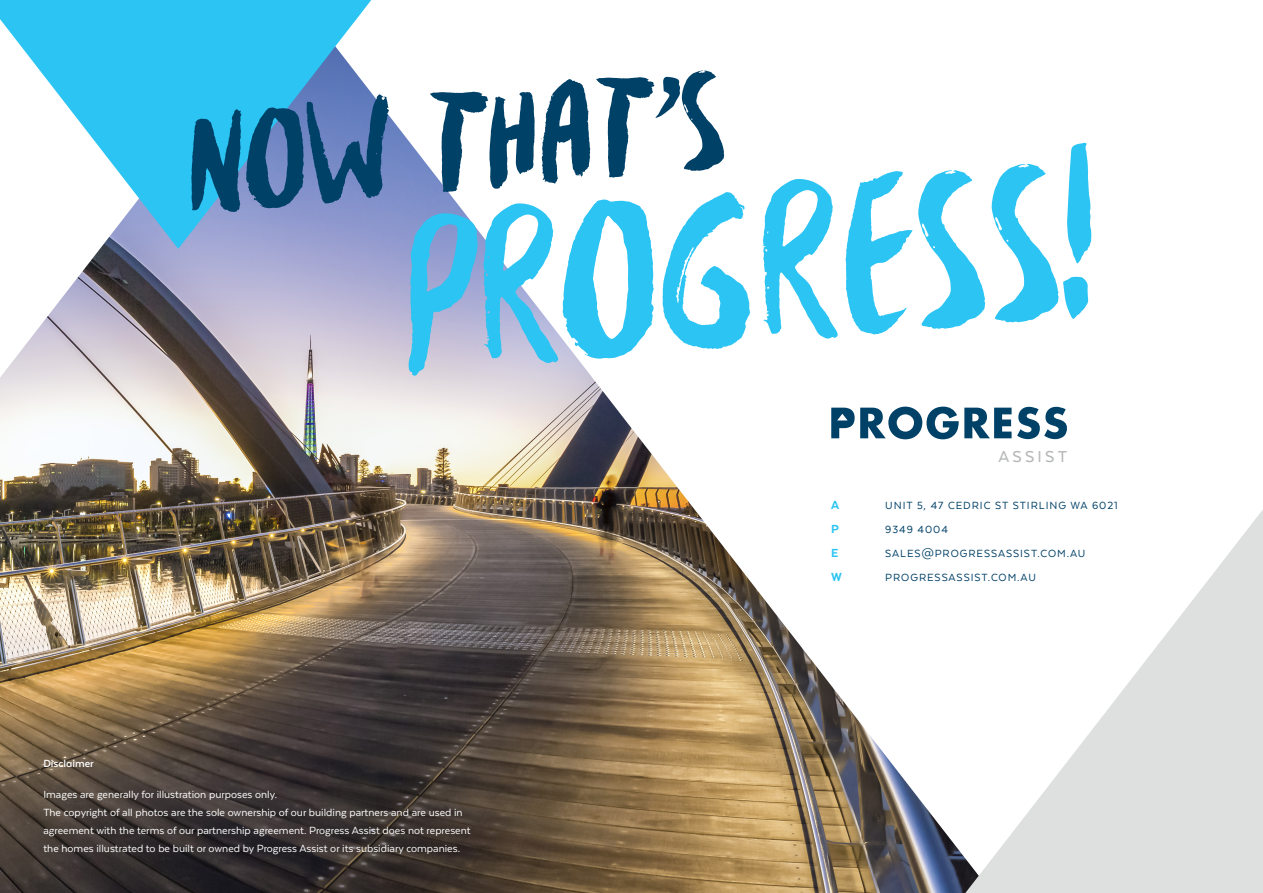
<style>
.page{position:relative;width:1263px;height:893px;background:#fff}
.page>*{position:absolute;margin:0;border:0;box-sizing:border-box;transform-origin:0 0}
.t1{font:240px "Besom";color:#2bc4f3}
.t2{font:151.95px "Besom";color:#004168}
.t3{font:500 18.15px "Texta";letter-spacing:.18em;color:#b6b8b9}
.t4{font:800 13.5px "Texta Alt";color:#2bc4f3}
.t5{font:12px/18px "Texta";color:#fff}
.t6{font:12px "Texta";letter-spacing:.08em;color:#004168}
.t7{font:700 12px "Texta Alt";color:#fff}
</style>
<div class="page">
<img style="left:0;top:92px;width:965px;height:801px">
<svg style="left:0;top:0;width:371px;height:249px;fill:#2bc4f3"></svg>
<svg style="left:965px;top:510px;width:298px;height:383px;fill:#e1e2e2"></svg>
<svg style="left:1017px;top:407px;width:50px;height:32px"></svg>
<svg style="left:831px;top:407px;width:180px;height:32px"></svg>
<p class="t2" style="left:175px;top:102px;width:548px;rotate:-5deg">Now that’s</p>
<p class="t1" style="left:385px;top:197px;width:701px;rotate:-5deg">PROGRESS!</p>
<p class="t3" style="left:998px;top:447px;width:70px">ASSIST</p>
<p class="t7" style="left:43px;top:757px;width:52px">Disclaimer</p>
<p class="t5" style="left:43px;top:785px;width:429px">Images are generally for illustration purposes only.<br>The copyright of all photos are the sole ownership of our building partners and are used in agreement with the terms of our partnership agreement. Progress Assist does not represent the homes illustrated to be built or owned by Progress Assist or its subsidiary companies.</p>
<p class="t4" style="left:831px;top:498px;width:10px">A</p>
<p class="t6" style="left:885px;top:499px;width:234px">UNIT 5, 47 CEDRIC ST STIRLING WA 6021</p>
<p class="t4" style="left:831px;top:522px;width:9px">P</p>
<p class="t6" style="left:885px;top:523px;width:64px">9349 4004</p>
<p class="t4" style="left:831px;top:546px;width:9px">E</p>
<p class="t6" style="left:885px;top:547px;width:202px">SALES@PROGRESSASSIST.COM.AU</p>
<p class="t4" style="left:831px;top:570px;width:12px">W</p>
<p class="t6" style="left:885px;top:571px;width:152px">PROGRESSASSIST.COM.AU</p>
</div>
